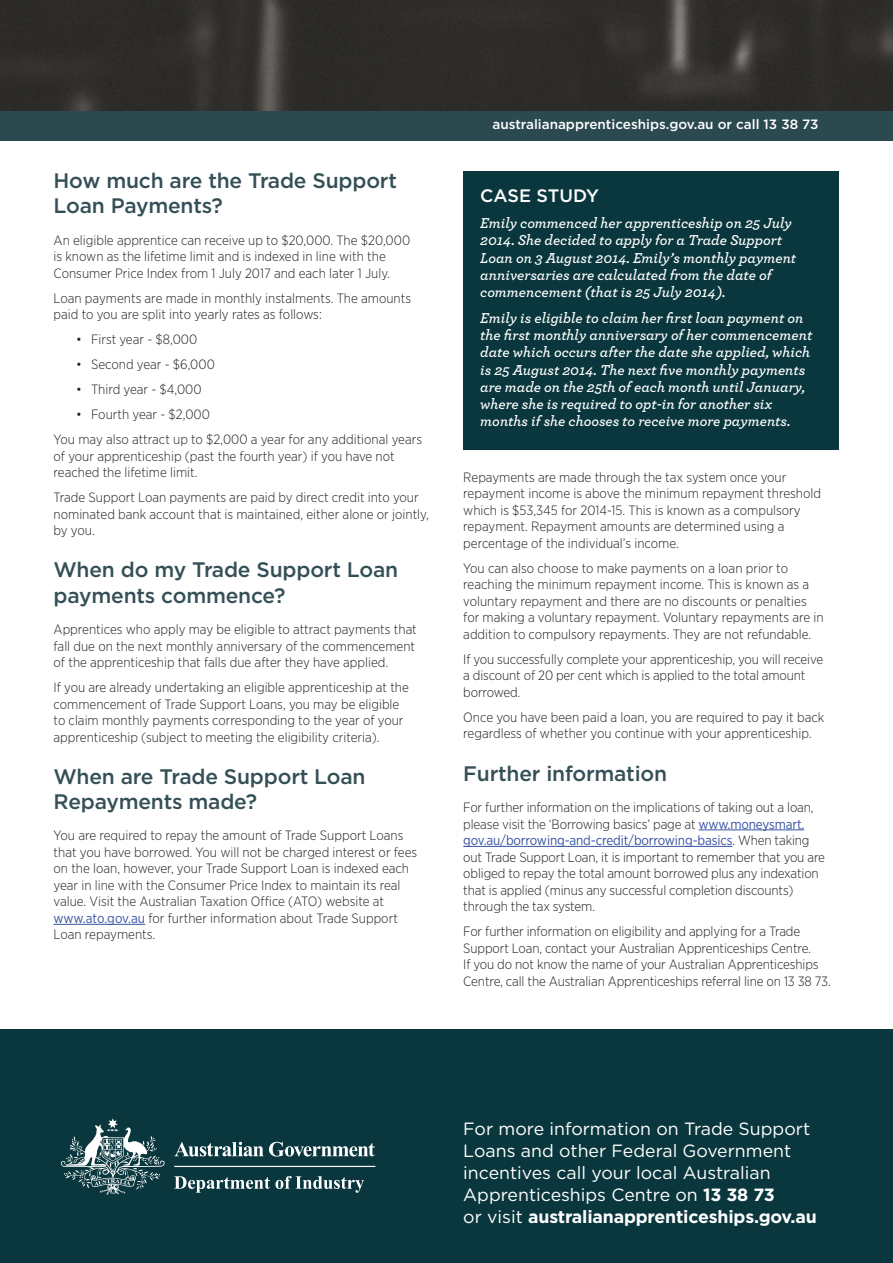
<style>
.page{position:relative;width:893px;height:1263px;background:#fff}
.page>*{position:absolute;margin:0;border:0;box-sizing:border-box;transform-origin:0 0}
.t1{font:500 21px/25.2px "Gotham";letter-spacing:-.01em;color:#345056}
.t2{font:500 18px "Gotham";color:#fff}
.t3{font:17.7px/22.2px "Gotham";color:#fff}
.t4{font:italic 600 15px/17.2px "Archer";color:#fff}
.t5{font:300 13.5px/16.5px "Gotham Narrow";color:#231f20}
.t6{font:500 13.5px "Gotham";color:#fff}
.s1{font-weight:400;color:#3853a3}
.s2{font-weight:700}
</style>
<div class="page">
<img style="left:0;top:0;width:893px;height:111px">
<div style="left:0;top:111px;width:893px;height:29px;background:#2b4a50"></div>
<div style="left:0;top:1029px;width:893px;height:234px;background:#0a373d"></div>
<svg style="left:174px;top:1142px;width:201px;height:14px"></svg>
<svg style="left:61px;top:1118px;width:104px;height:76px"></svg>
<hr style="left:174px;top:1166px;width:201px;height:1px;background:#fff">
<svg style="left:174px;top:1176px;width:190px;height:17px"></svg>
<hr style="left:54px;top:924px;width:91px;height:1px;background:#3853a3">
<hr style="left:699px;top:829px;width:105px;height:1px;background:#3853a3">
<hr style="left:463px;top:846px;width:269px;height:1px;background:#3853a3">
<div style="left:463px;top:171px;width:376px;height:279px;background:#0a373d"></div>
<h1 class="t1" style="left:54px;top:168px;width:345px">How much are the Trade Support<br>Loan Payments?</h1>
<p class="t5" style="left:54px;top:231px;width:358px">An eligible apprentice can receive up to $20,000. The $20,000 is known as the lifetime limit and is indexed in line with the<br>Consumer Price Index from 1 July 2017 and each later 1 July.</p>
<p class="t5" style="left:54px;top:289px;width:359px">Loan payments are made in monthly instalments. The amounts paid to you are split into yearly rates as follows:</p>
<p class="t5" style="left:76px;top:331px;width:123px">• First year - $8,000</p>
<p class="t5" style="left:76px;top:356px;width:140px">• Second year - $6,000</p>
<p class="t5" style="left:76px;top:381px;width:127px">• Third year - $4,000</p>
<p class="t5" style="left:54px;top:402px;width:370px;line-height:25px;text-indent:23px">• Fourth year - $2,000<br>You may also attract up to $2,000 a year for any additional years</p>
<p class="t5" style="left:54px;top:447px;width:343px">of your apprenticeship (past the fourth year) if you have not reached the lifetime limit.</p>
<p class="t5" style="left:54px;top:489px;width:377px">Trade Support Loan payments are paid by direct credit into your nominated bank account that is maintained, either alone or jointly, by you.</p>
<h1 class="t1" style="left:54px;top:557px;width:346px">When do my Trade Support Loan payments commence?</h1>
<p class="t5" style="left:54px;top:621px;width:365px">Apprentices who apply may be eligible to attract payments that fall due on the next monthly anniversary of the commencement of the apprenticeship that falls due after they have applied.</p>
<p class="t5" style="left:54px;top:679px;width:357px">If you are already undertaking an eligible apprenticeship at the commencement of Trade Support Loans, you may be eligible to claim monthly payments corresponding to the year of your apprenticeship (subject to meeting the eligibility criteria).</p>
<h1 class="t1" style="left:54px;top:763px;width:314px">When are Trade Support Loan<br>Repayments made?</h1>
<p class="t5" style="left:54px;top:827px;width:365px">You are required to repay the amount of Trade Support Loans that you have borrowed. You will not be charged interest or fees on the loan, however, your Trade Support Loan is indexed each year in line with the Consumer Price Index to maintain its real value. Visit the Australian Taxation Office (ATO) website at <span class="s1">www.ato.gov.au</span> for further information about Trade Support Loan repayments.</p>
<p class="t6" style="left:492px;top:116px;width:328px">australianapprenticeships.gov.au or call 13 38 73</p>
<h2 class="t2" style="left:480px;top:185px;width:120px">CASE STUDY</h2>
<p class="t4" style="left:480px;top:214px;width:317px">Emily commenced her apprenticeship on 25 July 2014. She decided to apply for a Trade Support Loan on 3 August 2014. Emily’s monthly payment anniversaries are calculated from the date of commencement (that is 25 July 2014).</p>
<p class="t4" style="left:480px;top:308px;width:333px">Emily is eligible to claim her first loan payment on the first monthly anniversary of her commencement date which occurs after the date she applied, which is 25 August 2014. The next five monthly payments are made on the 25th of each month until January, where she is required to opt-in for another six months if she chooses to receive more payments.</p>
<p class="t5" style="left:463px;top:469px;width:359px">Repayments are made through the tax system once your repayment income is above the minimum repayment threshold which is $53,345 for 2014-15. This is known as a compulsory repayment. Repayment amounts are determined using a percentage of the individual’s income.</p>
<p class="t5" style="left:463px;top:560px;width:362px">You can also choose to make payments on a loan prior to reaching the minimum repayment income. This is known as a voluntary repayment and there are no discounts or penalties for making a voluntary repayment. Voluntary repayments are in addition to compulsory repayments. They are not refundable.</p>
<p class="t5" style="left:463px;top:651px;width:361px">If you successfully complete your apprenticeship, you will receive a discount of 20 per cent which is applied to the total amount borrowed.</p>
<p class="t5" style="left:463px;top:709px;width:362px">Once you have been paid a loan, you are required to pay it back regardless of whether you continue with your apprenticeship.</p>
<h1 class="t1" style="left:463px;top:760px;width:205px">Further information</h1>
<p class="t5" style="left:463px;top:799px;width:363px">For further information on the implications of taking out a loan, please visit the ‘Borrowing basics’ page at <span class="s1">www.moneysmart. gov.au/borrowing-and-credit/borrowing-basics</span>. When taking out Trade Support Loan, it is important to remember that you are obliged to repay the total amount borrowed plus any indexation that is applied (minus any successful completion discounts) through the tax system.</p>
<p class="t5" style="left:463px;top:923px;width:369px">For further information on eligibility and applying for a Trade Support Loan, contact your Australian Apprenticeships Centre.<br>If you do not know the name of your Australian Apprenticeships Centre, call the Australian Apprenticeships referral line on 13 38 73.</p>
<h3 class="t3" style="left:463px;top:1117px;width:355px">For more information on Trade Support Loans and other Federal Government incentives call your local Australian Apprenticeships Centre on <span class="s2">13 38 73<br></span>or visit <span class="s2">australianapprenticeships.gov.au</span></h3>
</div>
